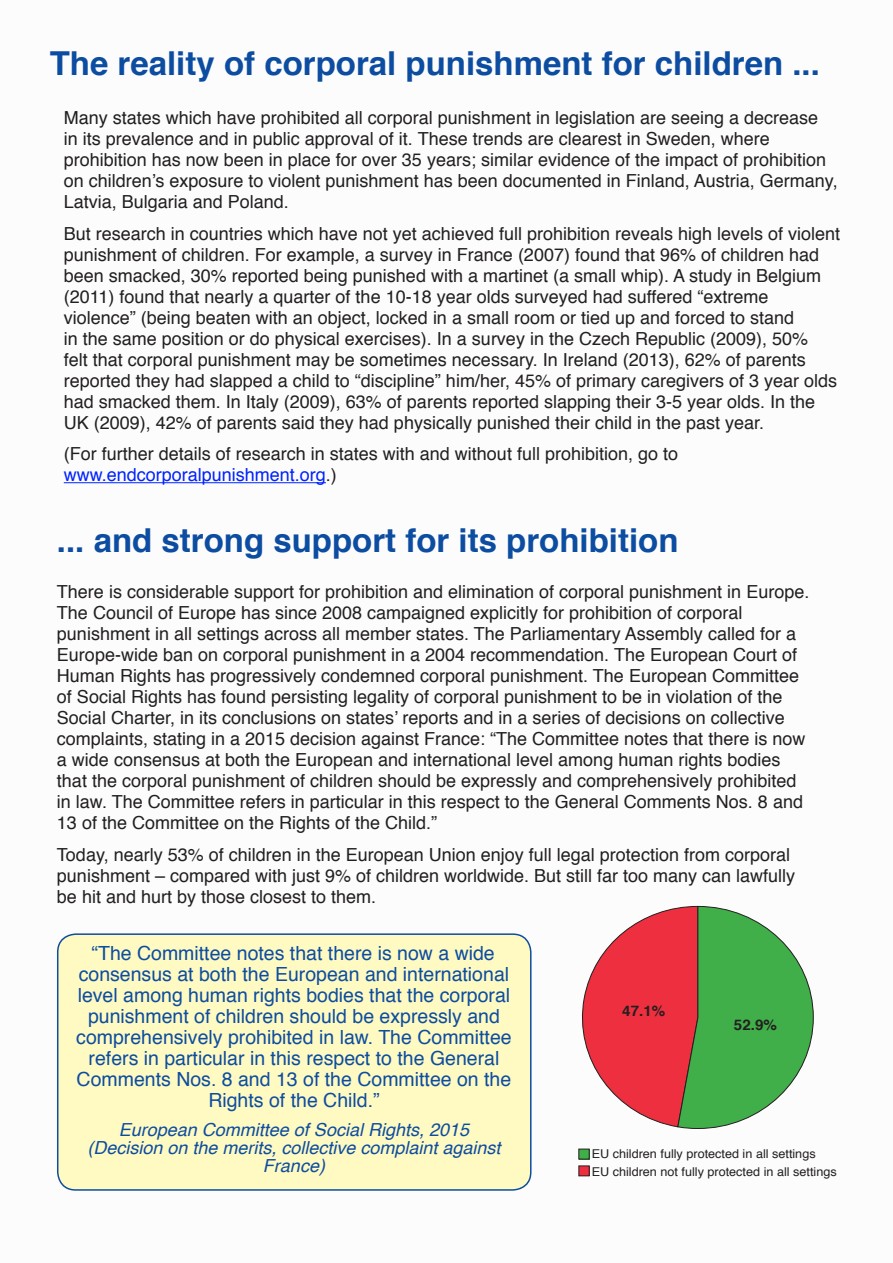
<style>
.page{position:relative;width:893px;height:1263px;background:#fff}
.page>*{position:absolute;margin:0;border:0;box-sizing:border-box;transform-origin:0 0}
.Heading_2{font:700 33px "Helvetica";color:#0d4da1}
.t1{font:19.5px/21px "Helvetica";color:#0d4da1;text-align:center}
.t2{font:18px/21px "Helvetica";color:#231f20}
.t3{font:italic 18px/18px "Helvetica";color:#0d4da1;text-align:center}
.t4{font:700 14.55px "Helvetica";color:#231f20;scale:1.04 1}
.t5{font:12.15px/17.2px "Helvetica";color:#231f20;scale:1.04 1}
.s1{color:#02f}
</style>
<div class="page">
<hr style="left:64px;top:482px;width:262px;height:1px;background:#02f">
<div style="left:579px;top:1149px;width:10px;height:10px;background:#40ae49"></div>
<div style="left:579px;top:1166px;width:10px;height:10px;background:#ee2f3f"></div>
<svg style="left:581px;top:906px;width:232px;height:223px"></svg>
<div style="left:58px;top:934px;width:473px;height:256px;background:#fffac1;border-radius:18px"></div>
<div style="left:57px;top:933px;width:474px;height:258px;border:2px solid #0d4da1;border-radius:18px"></div>
<p class="Heading_2" style="left:50px;top:37px;width:772px">The reality of corporal punishment for children ...</p>
<p class="t2" style="left:64px;top:108px;width:775px">Many states which have prohibited all corporal punishment in legislation are seeing a decrease<br>in its prevalence and in public approval of it. These trends are clearest in Sweden, where prohibition has now been in place for over 35 years; similar evidence of the impact of prohibition on children’s exposure to violent punishment has been documented in Finland, Austria, Germany, Latvia, Bulgaria and Poland.</p>
<p class="t2" style="left:64px;top:223px;width:778px">But research in countries which have not yet achieved full prohibition reveals high levels of violent punishment of children. For example, a survey in France (2007) found that 96% of children had been smacked, 30% reported being punished with a martinet (a small whip). A study in Belgium (2011) found that nearly a quarter of the 10-18 year olds surveyed had suffered “extreme violence” (being beaten with an object, locked in a small room or tied up and forced to stand<br>in the same position or do physical exercises). In a survey in the Czech Republic (2009), 50%<br>felt that corporal punishment may be sometimes necessary. In Ireland (2013), 62% of parents reported they had slapped a child to “discipline” him/her, 45% of primary caregivers of 3 year olds had smacked them. In Italy (2009), 63% of parents reported slapping their 3-5 year olds. In the UK (2009), 42% of parents said they had physically punished their child in the past year.</p>
<p class="t2" style="left:64px;top:444px;width:616px">(For further details of research in states with and without full prohibition, go to <span class="s1">www.endcorporalpunishment.org</span>.)</p>
<p class="Heading_2" style="left:57px;top:514px;width:623px">... and strong support for its prohibition</p>
<p class="t2" style="left:57px;top:582px;width:754px">There is considerable support for prohibition and elimination of corporal punishment in Europe.<br>The Council of Europe has since 2008 campaigned explicitly for prohibition of corporal punishment in all settings across all member states. The Parliamentary Assembly called for a Europe-wide ban on corporal punishment in a 2004 recommendation. The European Court of Human Rights has progressively condemned corporal punishment. The European Committee of Social Rights has found persisting legality of corporal punishment to be in violation of the Social Charter, in its conclusions on states’ reports and in a series of decisions on collective complaints, stating in a 2015 decision against France: “The Committee notes that there is now a wide consensus at both the European and international level among human rights bodies that the corporal punishment of children should be expressly and comprehensively prohibited in law. The Committee refers in particular in this respect to the General Comments Nos. 8 and 13 of the Committee on the Rights of the Child.”</p>
<p class="t2" style="left:57px;top:845px;width:740px">Today, nearly 53% of children in the European Union enjoy full legal protection from corporal punishment – compared with just 9% of children worldwide. But still far too many can lawfully be hit and hurt by those closest to them.</p>
<p class="t1" style="left:76px;top:943px;width:437px">“The Committee notes that there is now a wide consensus at both the European and international level among human rights bodies that the corporal punishment of children should be expressly and comprehensively prohibited in law. The Committee refers in particular in this respect to the General Comments Nos. 8 and 13 of the Committee on the Rights of the Child.”</p>
<p class="t3" style="left:87px;top:1121px;width:415px">European Committee of Social Rights, 2015 (Decision on the merits, collective complaint against<br>France)</p>
<p class="t4" style="left:621px;top:991px;width:43px">51.2%</p>
<p class="t4" style="left:622px;top:999px;width:43px">47.1%</p>
<p class="t4" style="left:734px;top:1013px;width:43px">52.9%</p>
<p class="t5" style="left:592px;top:1146px;width:237px">EU children fully protected in all settings<br>EU children not fully protected in all settings</p>
</div>
